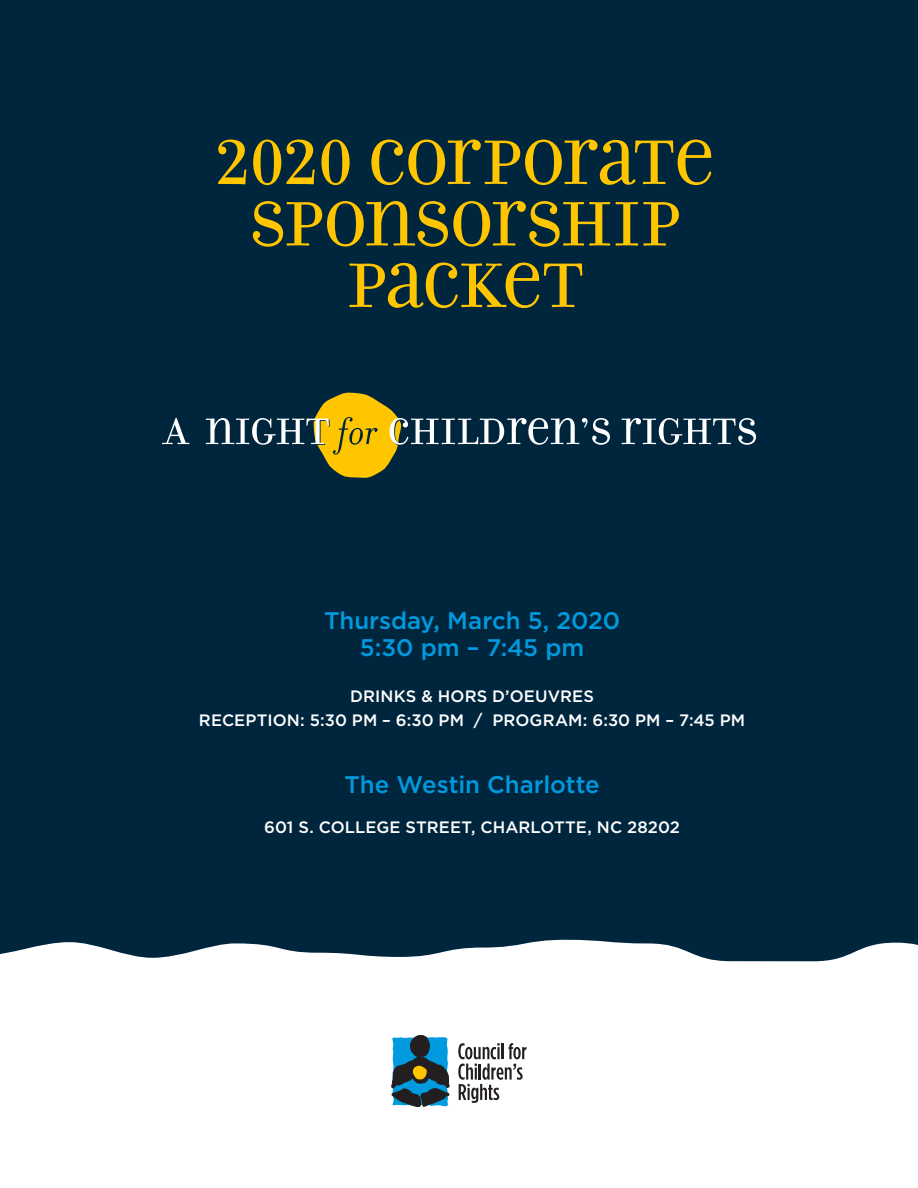
<style>
.page{position:relative;width:918px;height:1188px;background:#fff}
.page>*{position:absolute;margin:0;border:0;box-sizing:border-box;transform-origin:0 0}
.t1{font:67.5px/61.5px "Filosofia Unicase";letter-spacing:-.02em;color:#ffc600;text-align:center}
.t2{font:500 24px/27px "Gotham";letter-spacing:-.005em;color:#009ade;text-align:center}
.t3{font:500 16.5px/24px "Gotham";letter-spacing:.005em;color:#fff;text-align:center}
</style>
<div class="page">
<div style="left:0;top:0;width:918px;height:311px;background:#00263e"></div>
<div style="left:0;top:311px;width:918px;height:650px;background:#00263e"></div>
<svg style="left:162px;top:418px;width:27px;height:26px"></svg>
<svg style="left:206px;top:392px;width:404px;height:86px;background:#3a4e43"></svg>
<svg style="left:622px;top:418px;width:134px;height:27px"></svg>
<svg style="left:458px;top:1043px;width:68px;height:60px"></svg>
<svg style="left:392px;top:1035px;width:57px;height:72px;background:#2e677c"></svg>
<h1 class="t1" style="left:215px;top:133px;width:501px">2020 CORPORATE<br>SPONSORSHIP<br>PACKET</h1>
<h2 class="t2" style="left:324px;top:607px;width:298px">Thursday, March 5, 2020<br>5:30 pm – 7:45 pm</h2>
<p class="t3" style="left:199px;top:684px;width:548px">DRINKS &amp; HORS D’OEUVRES<br>RECEPTION: 5:30 PM – 6:30 PM / PROGRAM: 6:30 PM – 7:45 PM</p>
<h2 class="t2" style="left:345px;top:771px;width:257px">The Westin Charlotte</h2>
<p class="t3" style="left:264px;top:815px;width:417px">601 S. COLLEGE STREET, CHARLOTTE, NC 28202</p>
</div>
